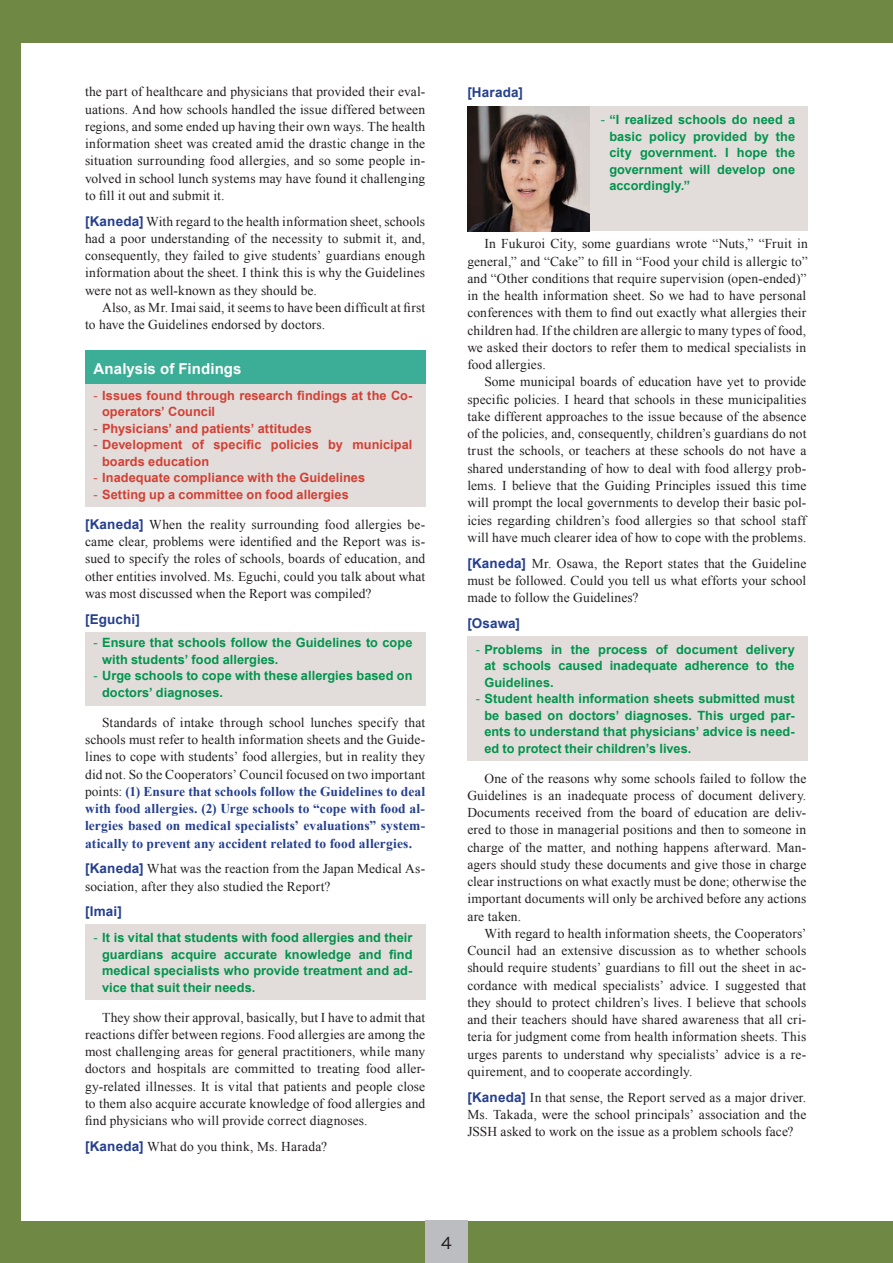
<style>
.page{position:relative;width:893px;height:1263px;background:#6f8945}
.page>*{position:absolute;margin:0;border:0;box-sizing:border-box;transform-origin:0 0}
.t1{font:15.75px "Hira Kaku Std W4 90 pv RKSJ H";color:#231f20}
.t2{font:700 15px "Arial";letter-spacing:.01em;color:#fff}
.t3{font:13.5px/17.2px "Times New Roman";letter-spacing:.01em;color:#231f20;text-align:justify}
.t4{font:700 13.5px "Arial";letter-spacing:.01em;color:#253f8e}
.t5{font:700 12.75px/16.5px "Arial";letter-spacing:.005em;color:#00944d;text-align:justify}
.t6{font:700 12.75px/16.5px "Arial";letter-spacing:.005em;color:#d23f34}
.s1{font-family:"Arial";font-weight:700;color:#253f8e}
.s2{font-weight:400}
.s3{font-weight:700;color:#253f8e}
</style>
<div class="page">
<div style="left:21px;top:43px;width:872px;height:1177px;background:#fff"></div>
<div style="left:425px;top:1220px;width:43px;height:43px;background:#bcbdc0"></div>
<div style="left:85px;top:351px;width:340px;height:34px;background:#3cad96"></div>
<div style="left:85px;top:385px;width:340px;height:122px;background:#e2ddda"></div>
<div style="left:85px;top:632px;width:340px;height:73px;background:#e2ddda"></div>
<div style="left:85px;top:925px;width:340px;height:75px;background:#e2ddda"></div>
<div style="left:467px;top:107px;width:340px;height:124px;background:#e2ddda"></div>
<img style="left:467px;top:107px;width:123px;height:124px">
<div style="left:467px;top:636px;width:340px;height:125px;background:#e2ddda"></div>
<p class="t3" style="left:85px;top:83px;width:342px">the part of healthcare and physicians that provided their eval&shy;uations. And how schools handled the issue differed between regions, and some ended up having their own ways. The health information sheet was created amid the drastic change in the situation surrounding food allergies, and so some people in&shy;volved in school lunch systems may have found it challenging to fill it out and submit it.</p>
<p class="t3" style="left:85px;top:212px;width:342px"><span class="s1">[Kaneda]</span> With regard to the health information sheet, schools had a poor understanding of the necessity to submit it, and, consequently, they failed to give students’ guardians enough information about the sheet. I think this is why the Guidelines were not as well-known as they should be.</p>
<p class="t3" style="left:85px;top:299px;width:342px;text-indent:17px">Also, as Mr. Imai said, it seems to have been difficult at first to have the Guidelines endorsed by doctors.</p>
<p class="t2" style="left:94px;top:360px;width:150px">Analysis of Findings</p>
<p class="t6" style="left:102px;top:387px;width:312px;text-indent:-9px"><span class="s2">-</span> Issues found through research findings at the Co&shy;operators’ Council</p>
<p class="t6" style="left:94px;top:420px;width:220px"><span class="s2">-</span> Physicians’ and patients’ attitudes</p>
<p class="t6" style="left:102px;top:437px;width:312px;text-indent:-9px"><span class="s2">-</span> Development of specific policies by municipal boards education</p>
<p class="t6" style="left:94px;top:470px;width:273px"><span class="s2">-</span> Inadequate compliance with the Guidelines</p>
<p class="t6" style="left:94px;top:486px;width:257px"><span class="s2">-</span> Setting up a committee on food allergies</p>
<p class="t3" style="left:85px;top:516px;width:342px"><span class="s1">[Kaneda]</span> When the reality surrounding food allergies be&shy;came clear, problems were identified and the Report was is&shy;sued to specify the roles of schools, boards of education, and other entities involved. Ms. Eguchi, could you talk about what was most discussed when the Report was compiled?</p>
<p class="t4" style="left:85px;top:611px;width:56px">[Eguchi]</p>
<p class="t5" style="left:102px;top:635px;width:312px;text-indent:-9px"><span class="s2">-</span> Ensure that schools follow the Guidelines to cope with students’ food allergies.</p>
<p class="t5" style="left:102px;top:667px;width:312px;text-indent:-9px"><span class="s2">-</span> Urge schools to cope with these allergies based on doctors’ diagnoses.</p>
<p class="t3" style="left:85px;top:713px;width:342px;text-indent:17px">Standards of intake through school lunches specify that schools must refer to health information sheets and the Guide&shy;lines to cope with students’ food allergies, but in reality they did not. So the Cooperators’ Council focused on two important points: <span class="s3">(1) Ensure that schools follow the Guidelines to deal with food allergies. (2) Urge schools to “cope with food al&shy;lergies based on medical specialists’ evaluations” system&shy;atically to prevent any accident related to food allergies.</span></p>
<p class="t3" style="left:85px;top:860px;width:342px"><span class="s1">[Kaneda]</span> What was the reaction from the Japan Medical As&shy;sociation, after they also studied the Report?</p>
<p class="t4" style="left:85px;top:904px;width:38px">[Imai]</p>
<p class="t5" style="left:102px;top:929px;width:312px;text-indent:-9px"><span class="s2">-</span> It is vital that students with food allergies and their guardians acquire accurate knowledge and find medical specialists who provide treatment and ad&shy;vice that suit their needs.</p>
<p class="t3" style="left:85px;top:1008px;width:342px;text-indent:17px">They show their approval, basically, but I have to admit that reactions differ between regions. Food allergies are among the most challenging areas for general practitioners, while many doctors and hospitals are committed to treating food aller&shy;gy-related illnesses. It is vital that patients and people close to them also acquire accurate knowledge of food allergies and find physicians who will provide correct diagnoses.</p>
<p class="t3" style="left:85px;top:1138px;width:243px"><span class="s1">[Kaneda]</span> What do you think, Ms. Harada?</p>
<p class="t4" style="left:467px;top:84px;width:57px">[Harada]</p>
<p class="t5" style="left:609px;top:111px;width:187px;text-indent:-9px"><span class="s2">-</span> “I realized schools do need a basic policy provided by the city government. I hope the government will develop one accordingly.”</p>
<p class="t3" style="left:467px;top:235px;width:342px;text-indent:17px">In Fukuroi City, some guardians wrote “Nuts,” “Fruit in general,” and “Cake” to fill in “Food your child is allergic to” and “Other conditions that require supervision (open-ended)” in the health information sheet. So we had to have personal conferences with them to find out exactly what allergies their children had. If the children are allergic to many types of food, we asked their doctors to refer them to medical specialists in food allergies.</p>
<p class="t3" style="left:467px;top:373px;width:341px;text-indent:17px">Some municipal boards of education have yet to provide specific policies. I heard that schools in these municipalities take different approaches to the issue because of the absence of the policies, and, consequently, children’s guardians do not trust the schools, or teachers at these schools do not have a shared understanding of how to deal with food allergy prob&shy;lems. I believe that the Guiding Principles issued this time will prompt the local governments to develop their basic pol&shy;icies regarding children’s food allergies so that school staff will have much clearer idea of how to cope with the problems.</p>
<p class="t3" style="left:467px;top:554px;width:341px"><span class="s1">[Kaneda]</span> Mr. Osawa, the Report states that the Guideline must be followed. Could you tell us what efforts your school made to follow the Guidelines?</p>
<p class="t4" style="left:467px;top:615px;width:54px">[Osawa]</p>
<p class="t5" style="left:484px;top:641px;width:312px;text-indent:-9px"><span class="s2">-</span> Problems in the process of document delivery at schools caused inadequate adherence to the Guidelines.</p>
<p class="t5" style="left:484px;top:690px;width:312px;text-indent:-9px"><span class="s2">-</span> Student health information sheets submitted must be based on doctors’ diagnoses. This urged par&shy;ents to understand that physicians’ advice is need&shy;ed to protect their children’s lives.</p>
<p class="t3" style="left:467px;top:769px;width:341px;text-indent:17px">One of the reasons why some schools failed to follow the Guidelines is an inadequate process of document delivery.<br>Documents received from the board of education are deliv&shy;ered to those in managerial positions and then to someone in charge of the matter, and nothing happens afterward. Man&shy;agers should study these documents and give those in charge clear instructions on what exactly must be done; otherwise the important documents will only be archived before any actions are taken.</p>
<p class="t3" style="left:467px;top:925px;width:341px;text-indent:17px">With regard to health information sheets, the Cooperators’ Council had an extensive discussion as to whether schools should require students’ guardians to fill out the sheet in ac&shy;cordance with medical specialists’ advice. I suggested that they should to protect children’s lives. I believe that schools and their teachers should have shared awareness that all cri&shy;teria for judgment come from health information sheets. This urges parents to understand why specialists’ advice is a re&shy;quirement, and to cooperate accordingly.</p>
<p class="t3" style="left:467px;top:1088px;width:340px"><span class="s1">[Kaneda]</span> In that sense, the Report served as a major driver.<br>Ms. Takada, were the school principals’ association and the JSSH asked to work on the issue as a problem schools face?</p>
<p class="t1" style="left:441px;top:1237px;width:12px">4</p>
</div>
